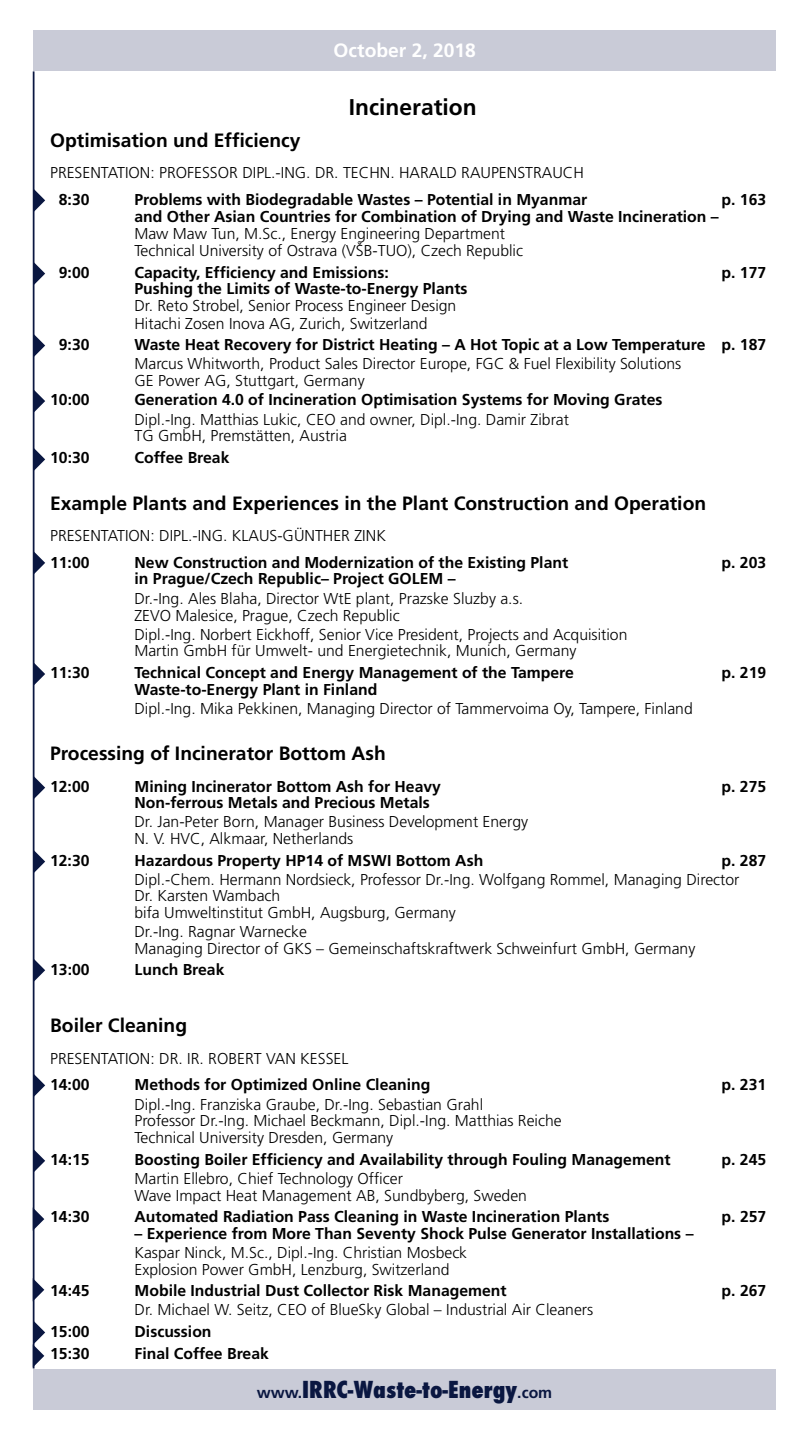
<style>
.page{position:relative;width:809px;height:1439px;background:#fff}
.page>*{position:absolute;margin:0;border:0;box-sizing:border-box;transform-origin:0 0}
.t1{font:800 condensed 22.75px "Futura";color:#0a1741}
.t2{font:700 22.75px "Frutiger";color:#000}
.t3{font:700 19.25px "Frutiger";color:#000}
.t4{font:700 19.25px "Frutiger";color:#fff}
.t5{font:300 15.75px/16.6px "Frutiger";color:#000}
.t6{font:700 15.75px "Frutiger";color:#000}
.s1{font-family:"Frutiger";font-weight:700;font-stretch:normal;font-size:15.75px}
</style>
<div class="page">
<div style="left:33px;top:31px;width:742px;height:40px;background:#c9cbd7"></div>
<div style="left:33px;top:1369px;width:743px;height:41px;background:#c9cbd7"></div>
<hr style="left:33px;top:71px;width:1px;height:1297px;background:#0a1741">
<svg style="left:34px;top:189px;width:11px;height:23px"></svg>
<svg style="left:34px;top:262px;width:11px;height:23px"></svg>
<svg style="left:34px;top:334px;width:11px;height:23px"></svg>
<svg style="left:34px;top:389px;width:11px;height:24px"></svg>
<svg style="left:34px;top:448px;width:11px;height:23px"></svg>
<svg style="left:34px;top:551px;width:11px;height:23px"></svg>
<svg style="left:34px;top:662px;width:11px;height:23px"></svg>
<svg style="left:34px;top:776px;width:11px;height:23px"></svg>
<svg style="left:34px;top:850px;width:11px;height:23px"></svg>
<svg style="left:34px;top:958px;width:11px;height:24px"></svg>
<svg style="left:34px;top:1073px;width:11px;height:24px"></svg>
<svg style="left:34px;top:1149px;width:11px;height:23px"></svg>
<svg style="left:34px;top:1207px;width:10px;height:23px"></svg>
<svg style="left:34px;top:1278px;width:10px;height:23px"></svg>
<svg style="left:34px;top:1321px;width:11px;height:46px"></svg>
<p class="t4" style="left:333px;top:40px;width:144px">October 2, 2018</p>
<h1 class="t2" style="left:349px;top:95px;width:129px">Incineration</h1>
<p class="t3" style="left:50px;top:130px;width:252px">Optimisation und Efficiency</p>
<p class="t5" style="left:50px;top:166px;width:535px">PRESENTATION: PROFESSOR DIPL.-ING. DR. TECHN. HARALD RAUPENSTRAUCH</p>
<p class="t6" style="left:59px;top:191px;width:32px">8:30</p>
<p class="t6" style="left:134px;top:191px;width:454px">Problems with Biodegradable Wastes – Potential in Myanmar</p>
<p class="t6" style="left:721px;top:191px;width:46px">p. 163</p>
<p class="t6" style="left:134px;top:208px;width:586px">and Other Asian Countries for Combination of Drying and Waste Incineration –</p>
<p class="t5" style="left:134px;top:226px;width:390px;line-height:17.2px">Maw Maw Tun, M.Sc., Energy Engineering Department<br>Technical University of Ostrava (VŠB-TUO), Czech Republic</p>
<p class="t6" style="left:59px;top:263px;width:32px">9:00</p>
<p class="t6" style="left:134px;top:263px;width:256px">Capacity, Efficiency and Emissions:</p>
<p class="t6" style="left:721px;top:263px;width:46px">p. 177</p>
<p class="t6" style="left:134px;top:280px;width:334px">Pushing the Limits of Waste-to-Energy Plants</p>
<p class="t5" style="left:134px;top:298px;width:323px;line-height:17.2px">Dr. Reto Strobel, Senior Process Engineer Design<br>Hitachi Zosen Inova AG, Zurich, Switzerland</p>
<p class="t6" style="left:59px;top:336px;width:32px">9:30</p>
<p class="t6" style="left:134px;top:336px;width:633px">Waste Heat Recovery for District Heating – A Hot Topic at a Low Temperature p. 187</p>
<p class="t5" style="left:134px;top:357px;width:548px">Marcus Whitworth, Product Sales Director Europe, FGC &amp; Fuel Flexibility Solutions<br>GE Power AG, Stuttgart, Germany</p>
<p class="t6" style="left:50px;top:391px;width:41px">10:00</p>
<p class="t6" style="left:134px;top:391px;width:529px">Generation 4.0 of Incineration Optimisation Systems for Moving Grates</p>
<p class="t5" style="left:134px;top:412px;width:436px">Dipl.-Ing. Matthias Lukic, CEO and owner, Dipl.-Ing. Damir Zibrat<br>TG GmbH, Premstätten, Austria</p>
<p class="t6" style="left:50px;top:449px;width:41px">10:30</p>
<p class="t6" style="left:134px;top:449px;width:96px">Coffee Break</p>
<p class="t3" style="left:50px;top:492px;width:657px">Example Plants and Experiences in the Plant Construction and Operation</p>
<p class="t5" style="left:50px;top:528px;width:337px">PRESENTATION: DIPL.-ING. KLAUS-GÜNTHER ZINK</p>
<p class="t6" style="left:50px;top:554px;width:41px">11:00</p>
<p class="t6" style="left:134px;top:554px;width:435px">New Construction and Modernization of the Existing Plant</p>
<p class="t6" style="left:721px;top:554px;width:46px">p. 203</p>
<p class="t6" style="left:134px;top:570px;width:322px">in Prague/Czech Republic– Project GOLEM –</p>
<p class="t5" style="left:134px;top:591px;width:390px">Dr.-Ing. Ales Blaha, Director WtE plant, Prazske Sluzby a.s.<br>ZEVO Malesice, Prague, Czech Republic</p>
<p class="t5" style="left:134px;top:627px;width:494px">Dipl.-Ing. Norbert Eickhoff, Senior Vice President, Projects and Acquisition<br>Martin GmbH für Umwelt- und Energietechnik, Munich, Germany</p>
<p class="t6" style="left:50px;top:664px;width:41px">11:30</p>
<p class="t6" style="left:134px;top:664px;width:441px">Technical Concept and Energy Management of the Tampere</p>
<p class="t6" style="left:721px;top:664px;width:46px">p. 219</p>
<p class="t6" style="left:134px;top:680px;width:244px">Waste-to-Energy Plant in Finland</p>
<p class="t5" style="left:134px;top:701px;width:560px">Dipl.-Ing. Mika Pekkinen, Managing Director of Tammervoima Oy, Tampere, Finland</p>
<p class="t3" style="left:50px;top:743px;width:337px">Processing of Incinerator Bottom Ash</p>
<p class="t6" style="left:50px;top:777px;width:41px">12:00</p>
<p class="t6" style="left:134px;top:777px;width:308px">Mining Incinerator Bottom Ash for Heavy</p>
<p class="t6" style="left:721px;top:777px;width:46px">p. 275</p>
<p class="t6" style="left:134px;top:794px;width:297px">Non-ferrous Metals and Precious Metals</p>
<p class="t5" style="left:134px;top:815px;width:395px">Dr. Jan-Peter Born, Manager Business Development Energy<br>N. V. HVC, Alkmaar, Netherlands</p>
<p class="t6" style="left:50px;top:851px;width:41px">12:30</p>
<p class="t6" style="left:134px;top:851px;width:350px">Hazardous Property HP14 of MSWI Bottom Ash</p>
<p class="t6" style="left:721px;top:851px;width:46px">p. 287</p>
<p class="t5" style="left:134px;top:872px;width:606px">Dipl.-Chem. Hermann Nordsieck, Professor Dr.-Ing. Wolfgang Rommel, Managing Director<br>Dr. Karsten Wambach<br>bifa Umweltinstitut GmbH, Augsburg, Germany</p>
<p class="t5" style="left:134px;top:924px;width:562px">Dr.-Ing. Ragnar Warnecke<br>Managing Director of GKS – Gemeinschaftskraftwerk Schweinfurt GmbH, Germany</p>
<p class="t6" style="left:50px;top:961px;width:41px">13:00</p>
<p class="t6" style="left:134px;top:961px;width:91px">Lunch Break</p>
<p class="t3" style="left:50px;top:1015px;width:138px">Boiler Cleaning</p>
<p class="t5" style="left:50px;top:1051px;width:300px">PRESENTATION: DR. IR. ROBERT VAN KESSEL</p>
<p class="t6" style="left:50px;top:1076px;width:41px">14:00</p>
<p class="t6" style="left:134px;top:1076px;width:297px">Methods for Optimized Online Cleaning</p>
<p class="t6" style="left:721px;top:1076px;width:46px">p. 231</p>
<p class="t5" style="left:134px;top:1096px;width:429px">Dipl.-Ing. Franziska Graube, Dr.-Ing. Sebastian Grahl<br>Professor Dr.-Ing. Michael Beckmann, Dipl.-Ing. Matthias Reiche<br>Technical University Dresden, Germany</p>
<p class="t6" style="left:50px;top:1151px;width:41px">14:15</p>
<p class="t6" style="left:134px;top:1151px;width:537px">Boosting Boiler Efficiency and Availability through Fouling Management</p>
<p class="t6" style="left:721px;top:1151px;width:46px">p. 245</p>
<p class="t5" style="left:134px;top:1171px;width:394px">Martin Ellebro, Chief Technology Officer<br>Wave Impact Heat Management AB, Sundbyberg, Sweden</p>
<p class="t6" style="left:50px;top:1208px;width:41px">14:30</p>
<p class="t6" style="left:135px;top:1208px;width:476px">Automated Radiation Pass Cleaning in Waste Incineration Plants</p>
<p class="t6" style="left:721px;top:1208px;width:46px">p. 257</p>
<p class="t6" style="left:135px;top:1225px;width:560px">– Experience from More Than Seventy Shock Pulse Generator Installations –</p>
<p class="t5" style="left:134px;top:1245px;width:334px">Kaspar Ninck, M.Sc., Dipl.-Ing. Christian Mosbeck<br>Explosion Power GmbH, Lenzburg, Switzerland</p>
<p class="t6" style="left:50px;top:1282px;width:41px">14:45</p>
<p class="t6" style="left:135px;top:1282px;width:373px">Mobile Industrial Dust Collector Risk Management</p>
<p class="t6" style="left:721px;top:1282px;width:46px">p. 267</p>
<p class="t5" style="left:134px;top:1302px;width:460px">Dr. Michael W. Seitz, CEO of BlueSky Global – Industrial Air Cleaners</p>
<p class="t6" style="left:50px;top:1323px;width:41px">15:00</p>
<p class="t6" style="left:135px;top:1323px;width:78px">Discussion</p>
<p class="t6" style="left:50px;top:1344px;width:41px">15:30</p>
<p class="t6" style="left:135px;top:1344px;width:136px">Final Coffee Break</p>
<h1 class="t1" style="left:257px;top:1380px;width:297px"><span class="s1">www.</span>IRRC-Waste-to-Energy<span class="s1">.com</span></h1>
</div>
